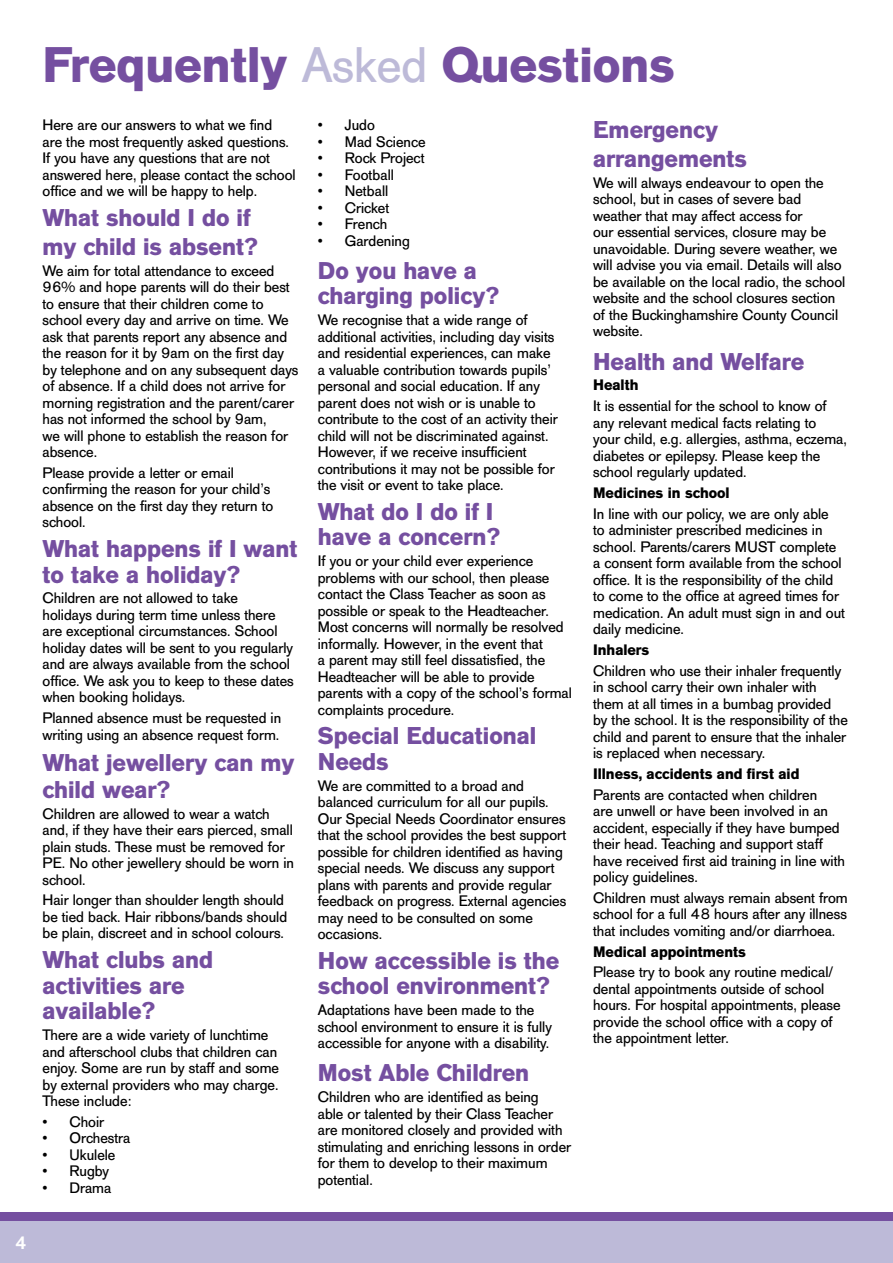
<style>
.page{position:relative;width:893px;height:1263px;background:#fff}
.page>*{position:absolute;margin:0;border:0;box-sizing:border-box;transform-origin:0 0}
.t1{font:700 49.35px "AG Old Face";color:#754fa0}
.t2{font:700 24px/25.5px "AG Old Face";color:#754fa0}
.t3{font:500 18px "AG Old Face";color:#fff}
.t4{font:15px/16.5px "AG Old Face";color:#000}
.t5{font:700 15px "AG Old Face";color:#000}
.s1{font-weight:400;color:#bdbad8}
</style>
<div class="page">
<div style="left:0;top:1220px;width:893px;height:43px;background:#bdbad8"></div>
<div style="left:0;top:1212px;width:893px;height:8px;background:#754fa0"></div>
<h1 class="t1" style="left:43px;top:35px;width:634px">Frequently <span class="s1">Asked</span> Questions</h1>
<p class="t4" style="left:43px;top:117px;width:255px">Here are our answers to what we find<br>are the most frequently asked questions.<br>If you have any questions that are not answered here, please contact the school office and we will be happy to help.</p>
<h2 class="t2" style="left:43px;top:203px;width:217px;line-height:28.8px">What should I do if my child is absent?</h2>
<p class="t4" style="left:43px;top:262px;width:257px">We aim for total attendance to exceed 96% and hope parents will do their best to ensure that their children come to school every day and arrive on time. We ask that parents report any absence and the reason for it by 9am on the first day by telephone and on any subsequent days of absence. If a child does not arrive for morning registration and the parent/carer has not informed the school by 9am,<br>we will phone to establish the reason for absence.</p>
<p class="t4" style="left:43px;top:465px;width:232px">Please provide a letter or email confirming the reason for your child’s absence on the first day they return to school.</p>
<h2 class="t2" style="left:43px;top:536px;width:257px">What happens if I want to take a holiday?</h2>
<p class="t4" style="left:43px;top:590px;width:253px">Children are not allowed to take<br>holidays during term time unless there are exceptional circumstances. School holiday dates will be sent to you regularly and are always available from the school office. We ask you to keep to these dates when booking holidays.</p>
<p class="t4" style="left:43px;top:710px;width:240px">Planned absence must be requested in writing using an absence request form.</p>
<h2 class="t2" style="left:43px;top:749px;width:254px;line-height:27px">What jewellery can my child wear?</h2>
<p class="t4" style="left:43px;top:805px;width:253px">Children are allowed to wear a watch and, if they have their ears pierced, small plain studs. These must be removed for<br>PE. No other jewellery should be worn in school.</p>
<p class="t4" style="left:43px;top:892px;width:246px">Hair longer than shoulder length should be tied back. Hair ribbons/bands should be plain, discreet and in school colours.</p>
<h2 class="t2" style="left:43px;top:947px;width:172px">What clubs and activities are available?</h2>
<p class="t4" style="left:43px;top:1027px;width:238px">There are a wide variety of lunchtime and afterschool clubs that children can enjoy. Some are run by staff and some by external providers who may charge.<br>These include:</p>
<p class="t4" style="left:43px;top:1113px;width:63px">• Choir</p>
<p class="t4" style="left:43px;top:1130px;width:89px">• Orchestra</p>
<p class="t4" style="left:43px;top:1146px;width:74px">• Ukulele</p>
<p class="t4" style="left:43px;top:1163px;width:68px">• Rugby</p>
<p class="t4" style="left:43px;top:1179px;width:70px">• Drama</p>
<p class="t4" style="left:318px;top:117px;width:58px">• Judo</p>
<p class="t4" style="left:318px;top:134px;width:109px">• Mad Science</p>
<p class="t4" style="left:318px;top:150px;width:108px">• Rock Project</p>
<p class="t4" style="left:318px;top:167px;width:78px">• Football</p>
<p class="t4" style="left:318px;top:183px;width:72px">• Netball</p>
<p class="t4" style="left:318px;top:200px;width:73px">• Cricket</p>
<p class="t4" style="left:318px;top:216px;width:71px">• French</p>
<p class="t4" style="left:318px;top:233px;width:93px">• Gardening</p>
<h2 class="t2" style="left:318px;top:258px;width:182px">Do you have a charging policy?</h2>
<p class="t4" style="left:318px;top:312px;width:241px">We recognise that a wide range of additional activities, including day visits and residential experiences, can make a valuable contribution towards pupils’ personal and social education. If any parent does not wish or is unable to contribute to the cost of an activity their child will not be discriminated against.<br>However, if we receive insufficient contributions it may not be possible for the visit or event to take place.</p>
<h2 class="t2" style="left:318px;top:499px;width:183px">What do I do if I have a concern?</h2>
<p class="t4" style="left:318px;top:553px;width:256px">If you or your child ever experience problems with our school, then please contact the Class Teacher as soon as possible or speak to the Headteacher.<br>Most concerns will normally be resolved informally. However, in the event that<br>a parent may still feel dissatisfied, the Headteacher will be able to provide parents with a copy of the school’s formal complaints procedure.</p>
<h2 class="t2" style="left:318px;top:723px;width:220px">Special Educational<br>Needs</h2>
<p class="t4" style="left:318px;top:777px;width:250px">We are committed to a broad and balanced curriculum for all our pupils.<br>Our Special Needs Coordinator ensures that the school provides the best support possible for children identified as having special needs. We discuss any support plans with parents and provide regular feedback on progress. External agencies may need to be consulted on some occasions.</p>
<h2 class="t2" style="left:318px;top:948px;width:243px">How accessible is the school environment?</h2>
<p class="t4" style="left:318px;top:1002px;width:236px">Adaptations have been made to the school environment to ensure it is fully accessible for anyone with a disability.</p>
<h2 class="t2" style="left:318px;top:1060px;width:213px">Most Able Children</h2>
<p class="t4" style="left:318px;top:1089px;width:255px">Children who are identified as being<br>able or talented by their Class Teacher are monitored closely and provided with stimulating and enriching lessons in order for them to develop to their maximum potential.</p>
<h2 class="t2" style="left:593px;top:116px;width:155px;line-height:28.8px">Emergency arrangements</h2>
<p class="t4" style="left:593px;top:175px;width:254px">We will always endeavour to open the school, but in cases of severe bad weather that may affect access for<br>our essential services, closure may be unavoidable. During severe weather, we will advise you via email. Details will also be available on the local radio, the school website and the school closures section of the Buckinghamshire County Council website.</p>
<h2 class="t2" style="left:593px;top:348px;width:213px">Health and Welfare</h2>
<p class="t5" style="left:593px;top:376px;width:47px">Health</p>
<p class="t4" style="left:593px;top:398px;width:255px">It is essential for the school to know of any relevant medical facts relating to<br>your child, e.g. allergies, asthma, eczema, diabetes or epilepsy. Please keep the school regularly updated.</p>
<p class="t5" style="left:593px;top:483px;width:138px">Medicines in school</p>
<p class="t4" style="left:593px;top:505px;width:253px">In line with our policy, we are only able<br>to administer prescribed medicines in school. Parents/carers MUST complete a consent form available from the school office. It is the responsibility of the child to come to the office at agreed times for medication. An adult must sign in and out daily medicine.</p>
<p class="t5" style="left:593px;top:640px;width:58px">Inhalers</p>
<p class="t4" style="left:593px;top:662px;width:256px">Children who use their inhaler frequently in school carry their own inhaler with them at all times in a bumbag provided by the school. It is the responsibility of the child and parent to ensure that the inhaler is replaced when necessary.</p>
<p class="t5" style="left:593px;top:764px;width:208px">Illness, accidents and first aid</p>
<p class="t4" style="left:593px;top:786px;width:253px">Parents are contacted when children<br>are unwell or have been involved in an accident, especially if they have bumped their head. Teaching and support staff have received first aid training in line with policy guidelines.</p>
<p class="t4" style="left:593px;top:890px;width:256px;text-align:justify">Children must always remain absent from school for a full 48 hours after any illness that includes vomiting and/or diarrhoea.</p>
<p class="t5" style="left:593px;top:942px;width:154px">Medical appointments</p>
<p class="t4" style="left:593px;top:964px;width:249px">Please try to book any routine medical/ dental appointments outside of school hours. For hospital appointments, please provide the school office with a copy of the appointment letter.</p>
<p class="t3" style="left:16px;top:1232px;width:13px">4</p>
</div>
